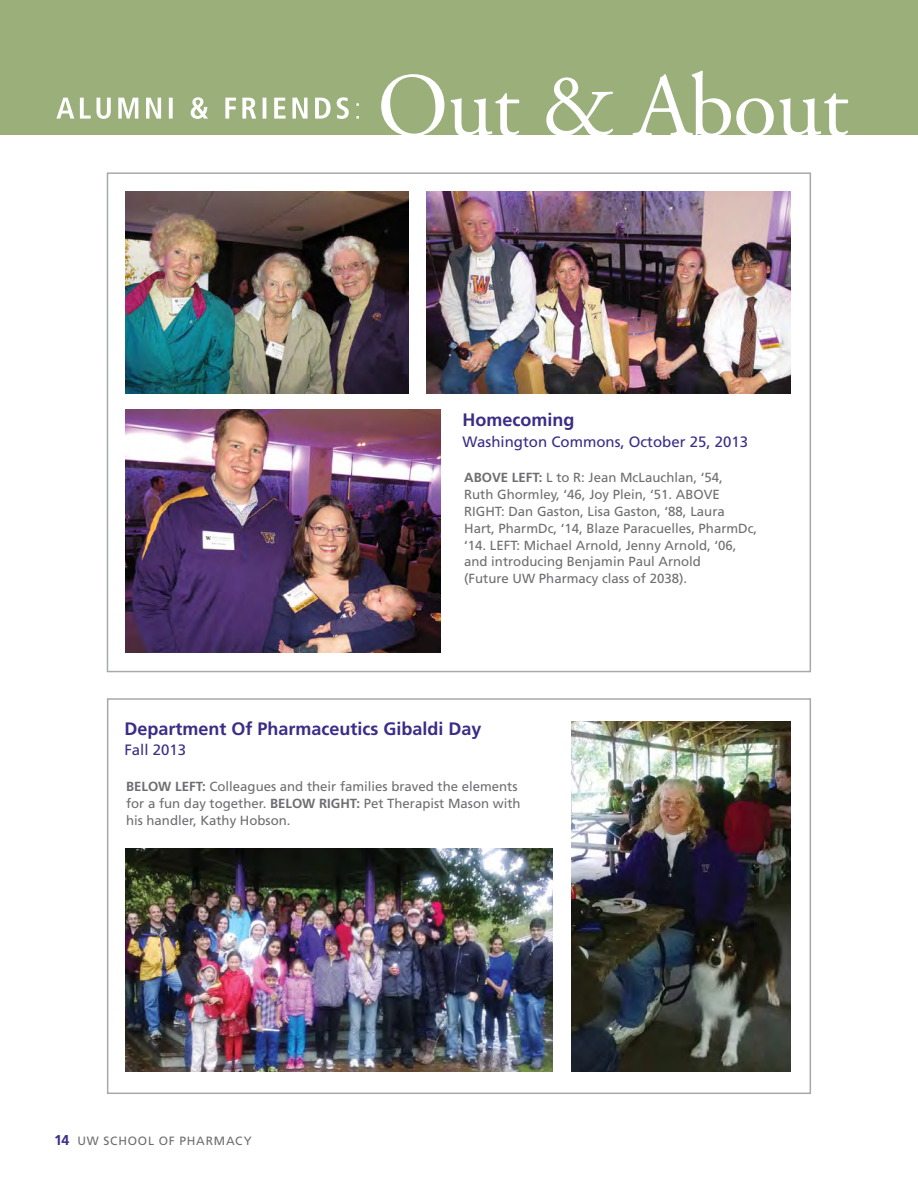
<style>
.page{position:relative;width:918px;height:1188px;background:#fff}
.page>*{position:absolute;margin:0;border:0;box-sizing:border-box;transform-origin:0 0}
.t1{font:700 18px "Frutiger";color:#3c2c87}
.t2{font:15px "Frutiger";color:#3c2c87}
.caption-gray{font:13.2px/17px "Frutiger";color:#6d6e71}
.t3{font:12px "Frutiger";letter-spacing:.07em;color:#6d6e71}
.s1{font-weight:700}
.s2{font-weight:700;font-size:14.25px;color:#3c2c87}
</style>
<div class="page">
<div style="left:107px;top:172px;width:704px;height:500px;border:2px solid #a7a9ac"></div>
<div style="left:0;top:0;width:918px;height:135px;background:#9baf7b"></div>
<svg style="left:56px;top:71px;width:793px;height:64px"></svg>
<div style="left:107px;top:698px;width:704px;height:396px;border:2px solid #a7a9ac"></div>
<img style="left:571px;top:721px;width:220px;height:350px">
<img style="left:126px;top:848px;width:427px;height:223px">
<img style="left:125px;top:410px;width:315px;height:242px">
<img style="left:427px;top:192px;width:364px;height:201px">
<img style="left:126px;top:192px;width:283px;height:201px">
<p class="t1" style="left:463px;top:409px;width:113px">Homecoming</p>
<p class="t2" style="left:463px;top:432px;width:287px">Washington Commons, October 25, 2013</p>
<p class="caption-gray" style="left:464px;top:469px;width:295px"><span class="s1">ABOVE LEFT:</span> L to R: Jean McLauchlan, ‘54,<br>Ruth Ghormley, ‘46, Joy Plein, ‘51. ABOVE RIGHT: Dan Gaston, Lisa Gaston, ‘88, Laura Hart, PharmDc, ‘14, Blaze Paracuelles, PharmDc, ‘14. LEFT: Michael Arnold, Jenny Arnold, ‘06, and introducing Benjamin Paul Arnold<br>(Future UW Pharmacy class of 2038).</p>
<p class="t1" style="left:124px;top:718px;width:359px">Department Of Pharmaceutics Gibaldi Day</p>
<p class="t2" style="left:124px;top:741px;width:63px">Fall 2013</p>
<p class="caption-gray" style="left:126px;top:778px;width:396px"><span class="s1">BELOW LEFT:</span> Colleagues and their families braved the elements for a fun day together. <span class="s1">BELOW RIGHT:</span> Pet Therapist Mason with his handler, Kathy Hobson.</p>
<p class="t3" style="left:54px;top:1134px;width:199px"><span class="s2">14</span> UW SCHOOL OF PHARMACY</p>
</div>
